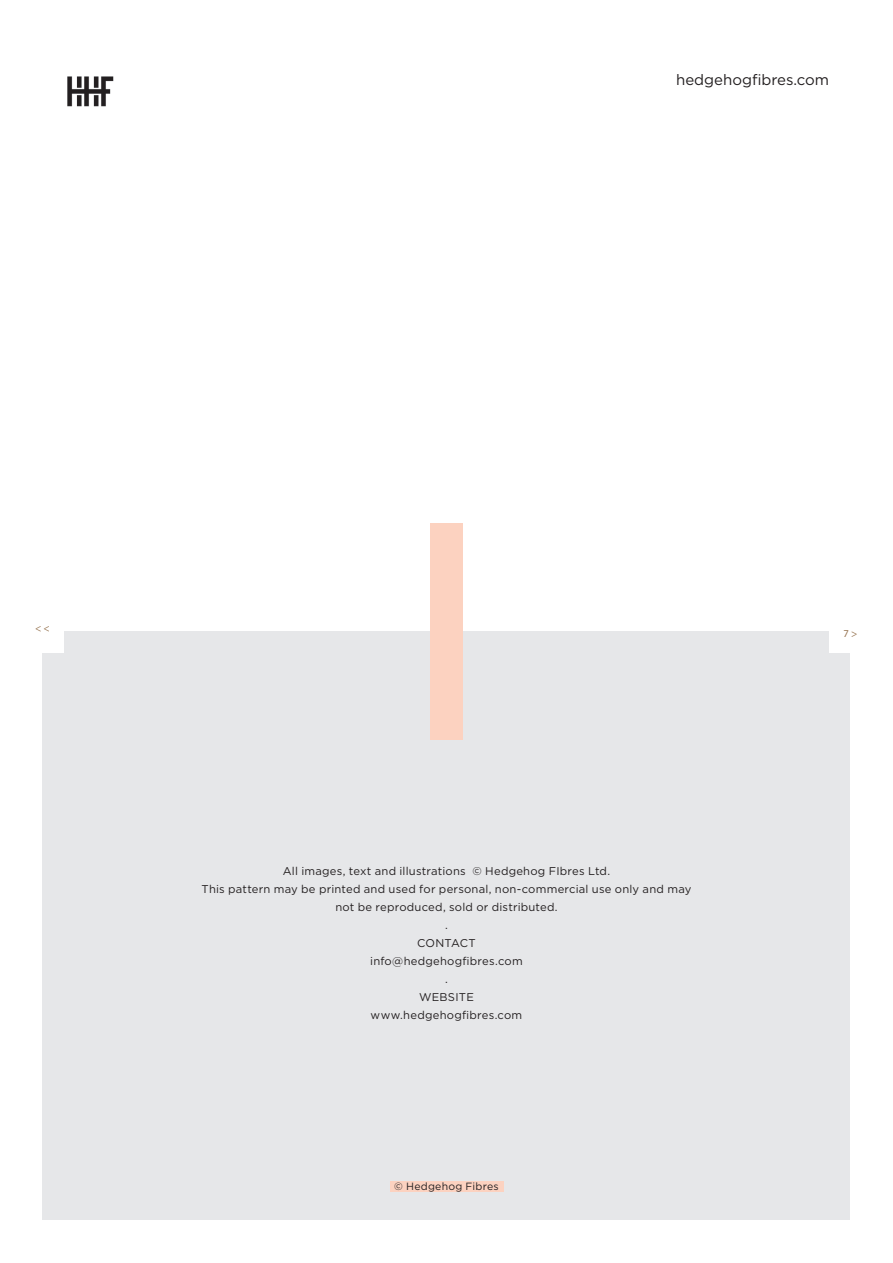
<style>
.page{position:relative;width:893px;height:1263px;background:#fff}
.page>*{position:absolute;margin:0;border:0;box-sizing:border-box;transform-origin:0 0}
.t1{font:15px "Gotham";color:#231f20}
.T1_-_Center{font:11.25px/18px "Gotham";letter-spacing:.02em;color:#231f20;text-align:center}
.t2{font:10.5px "Gotham";letter-spacing:.025em;color:#231f20}
.Pagination_-_Center{font:10.5px "Myriad Pro";color:#95724e}
</style>
<div class="page">
<div style="left:43px;top:631px;width:807px;height:589px;background:#e6e7e9"></div>
<div style="left:430px;top:523px;width:33px;height:216px;background:#fcd2c0"></div>
<div style="left:21px;top:610px;width:43px;height:43px;background:#fff"></div>
<img style="left:67px;top:76px;width:47px;height:31px">
<div style="left:390px;top:1181px;width:113px;height:11px;background:#fcd2c0"></div>
<div style="left:829px;top:610px;width:43px;height:43px;background:#fff"></div>
<h1 class="t1" style="left:676px;top:72px;width:155px">hedgehogfibres.com</h1>
<p class="Pagination_-_Center" style="left:50px;top:636px;width:16px;rotate:-180deg">&gt; &gt;</p>
<p class="T1_-_Center" style="left:283px;top:861px;width:329px">All images, text and illustrations © Hedgehog FIbres Ltd.</p>
<p class="T1_-_Center" style="left:202px;top:879px;width:491px">This pattern may be printed and used for personal, non-commercial use only and may not be reproduced, sold or distributed.</p>
<p class="T1_-_Center" style="left:445px;top:915px;width:4px">.</p>
<p class="T1_-_Center" style="left:417px;top:933px;width:60px">CONTACT</p>
<p class="T1_-_Center" style="left:370px;top:951px;width:154px">info@hedgehogfibres.com</p>
<p class="T1_-_Center" style="left:445px;top:969px;width:4px">.</p>
<p class="T1_-_Center" style="left:419px;top:987px;width:56px">WEBSITE</p>
<p class="T1_-_Center" style="left:371px;top:1005px;width:153px">www.hedgehogfibres.com</p>
<p class="t2" style="left:394px;top:1180px;width:106px">© Hedgehog Fibres</p>
<p class="Pagination_-_Center" style="left:843px;top:627px;width:15px">7 &gt;</p>
</div>
